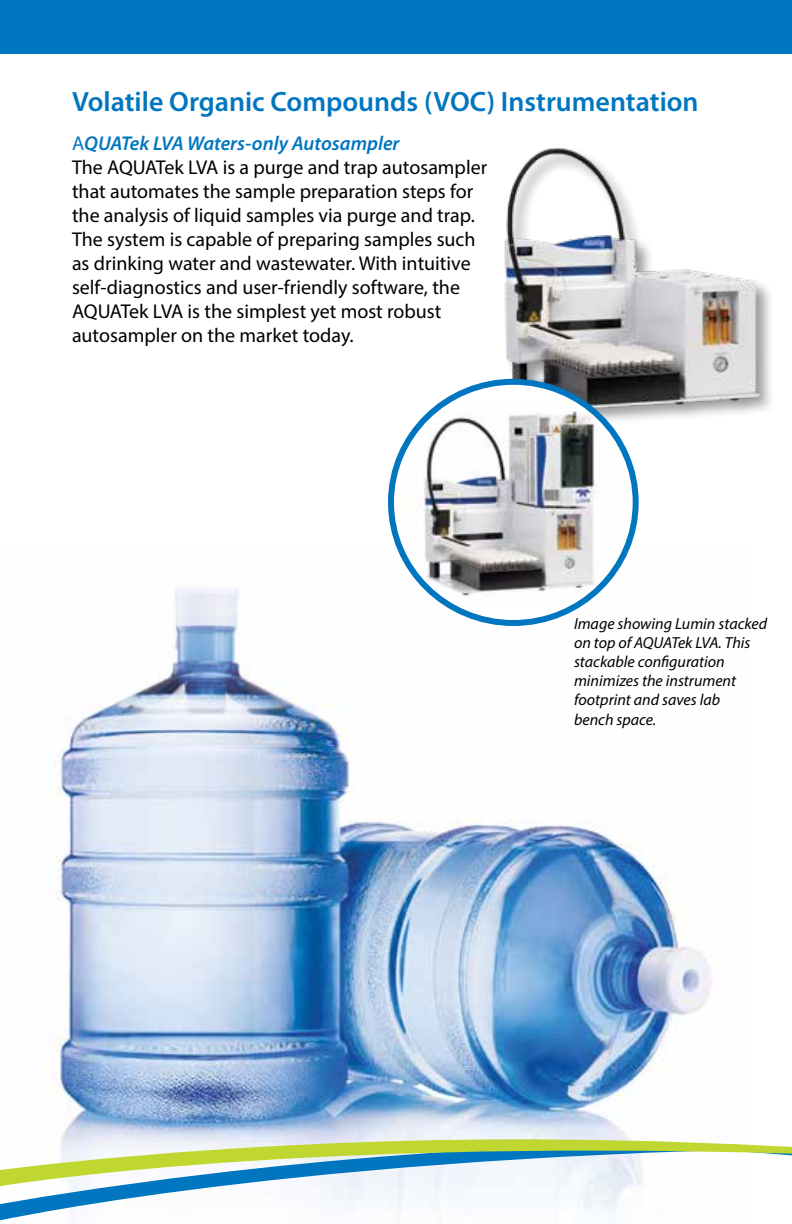
<style>
.page{position:relative;width:792px;height:1224px;background:#fff}
.page>*{position:absolute;margin:0;border:0;box-sizing:border-box;transform-origin:0 0}
.t1{font:600 28px "Myriad Pro";color:#0076c0}
.t2{font:20px/24px "Myriad Pro";color:#000}
.t3{font:italic 16px/19.2px "Myriad Pro";color:#000}
.s1{color:#0076c0}
.s2{font-weight:600;font-style:italic;color:#0076c0}
</style>
<div class="page">
<img style="left:43px;top:543px;width:669px;height:592px">
<svg style="left:0;top:1135px;width:628px;height:87px"></svg>
<svg style="left:0;top:1138px;width:792px;height:51px"></svg>
<div style="left:0;top:0;width:792px;height:54px;background:#0076c0"></div>
<img style="left:485px;top:147px;width:286px;height:274px">
<svg style="left:391px;top:382px;width:245px;height:241px"></svg>
<img style="left:404px;top:401px;width:216px;height:201px">
<div style="left:388px;top:379px;width:251px;height:247px;border:6px solid #0076c0;border-radius:50%"></div>
<h1 class="t1" style="left:72px;top:84px;width:628px">Volatile Organic Compounds (VOC) Instrumentation</h1>
<p class="t2" style="left:72px;top:131px;width:417px"><span class="s1">A</span><span class="s2">QUATek LVA Waters-only Autosampler<br></span>The AQUATek LVA is a purge and trap autosampler that automates the sample preparation steps for the analysis of liquid samples via purge and trap.<br>The system is capable of preparing samples such as drinking water and wastewater. With intuitive self-diagnostics and user-friendly software, the AQUATek LVA is the simplest yet most robust autosampler on the market today.</p>
<p class="t3" style="left:574px;top:613px;width:195px">Image showing Lumin stacked on top of AQUATek LVA. This stackable configuration minimizes the instrument footprint and saves lab<br>bench space.</p>
</div>
